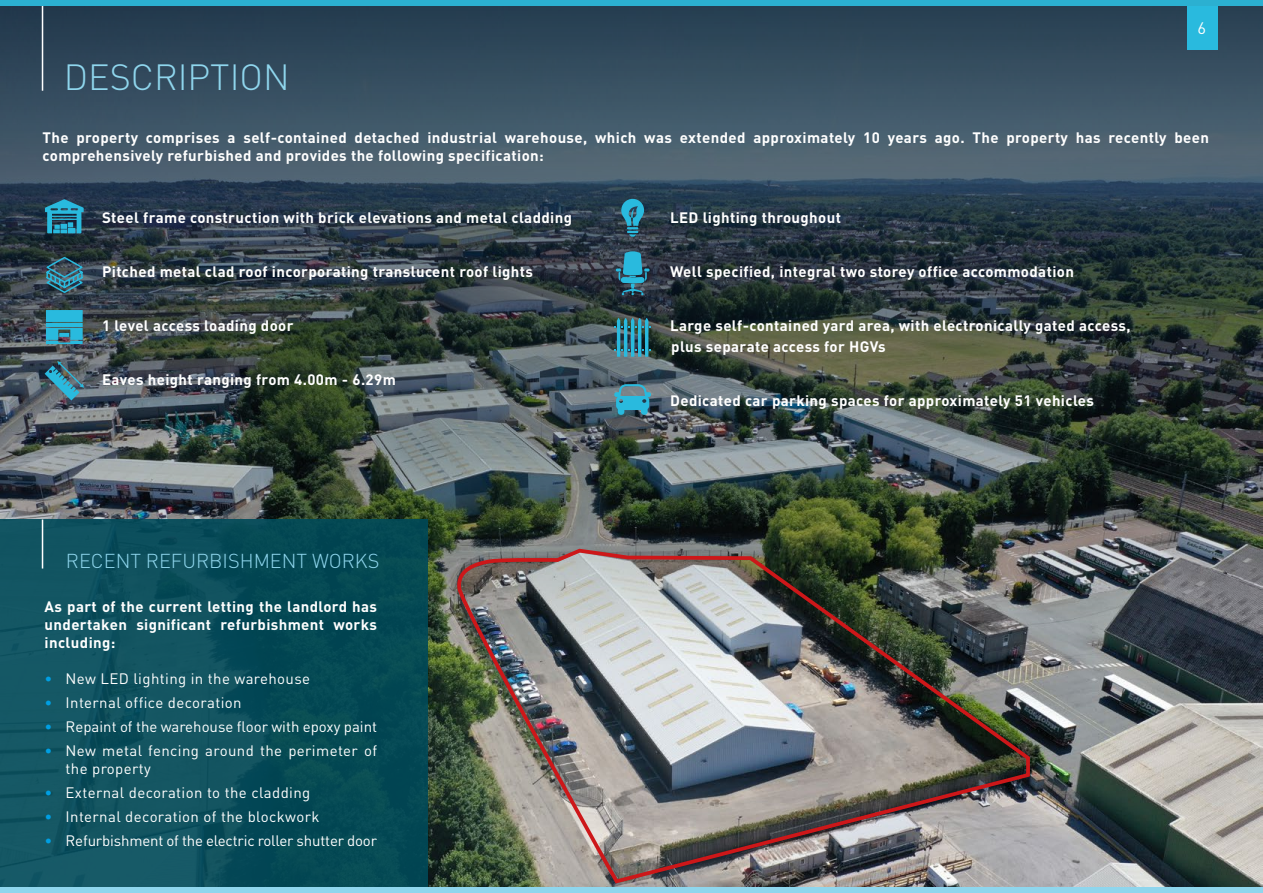
<style>
.page{position:relative;width:1263px;height:893px;background:#fff}
.page>*{position:absolute;margin:0;border:0;box-sizing:border-box;transform-origin:0 0}
.t1{font:300 36px "DIN";color:#8fd6ed}
.t2{font:300 19.95px "DIN";color:#8fd6ed}
.t3{font:16.5px "DIN";color:#fff}
.t4{font:700 15px/18px "DIN";letter-spacing:.025em;color:#fff}
.t5{font:15px/18px "DIN";letter-spacing:.025em;color:#fff}
.t6{font:15px "DIN";letter-spacing:-.01em;color:#fff}
.t7{font:15px "DIN";color:#fff}
.s1{color:#009fe3}
</style>
<div class="page">
<img style="left:427px;top:663px;width:835px;height:224px">
<img style="left:0;top:6px;width:1262px;height:657px">
<div style="left:1188px;top:3px;width:30px;height:46px;background:#29bade"></div>
<hr style="left:42px;top:3px;width:1px;height:88px;background:#fff">
<svg style="left:45px;top:361px;width:39px;height:39px;background:#467686"></svg>
<svg style="left:45px;top:199px;width:39px;height:34px"></svg>
<svg style="left:616px;top:251px;width:34px;height:44px"></svg>
<svg style="left:614px;top:384px;width:37px;height:31px"></svg>
<svg style="left:614px;top:318px;width:37px;height:39px"></svg>
<svg style="left:621px;top:199px;width:23px;height:38px"></svg>
<svg style="left:44px;top:256px;width:41px;height:38px;background:#355f6f"></svg>
<svg style="left:46px;top:310px;width:37px;height:34px"></svg>
<img style="left:457px;top:547px;width:575px;height:339px">
<div style="left:0;top:519px;width:427px;height:374px;background:linear-gradient(to right,#165765,#014650)"></div>
<div style="left:0;top:887px;width:1263px;height:6px;background:#8fd6ed"></div>
<div style="left:0;top:0;width:1263px;height:6px;background:#2bb0d1"></div>
<hr style="left:42px;top:519px;width:1px;height:49px;background:#fff">
<h1 class="t1" style="left:64px;top:55px;width:227px">DESCRIPTION</h1>
<p class="t3" style="left:1197px;top:17px;width:10px">6</p>
<p class="t4" style="left:43px;top:128px;width:1168px">The property comprises a self-contained detached industrial warehouse, which was extended approximately 10 years ago. The property has recently been comprehensively refurbished and provides the following specification:</p>
<p class="t4" style="left:102px;top:208px;width:471px">Steel frame construction with brick elevations and metal cladding</p>
<p class="t4" style="left:102px;top:262px;width:432px">Pitched metal clad roof incorporating translucent roof lights</p>
<p class="t4" style="left:102px;top:316px;width:193px">1 level access loading door</p>
<p class="t4" style="left:102px;top:370px;width:295px">Eaves height ranging from 4.00m - 6.29m</p>
<h2 class="t2" style="left:66px;top:549px;width:315px">RECENT REFURBISHMENT WORKS</h2>
<p class="t4" style="left:45px;top:597px;width:334px;text-align:justify">As part of the current letting the landlord has undertaken significant refurbishment works including:</p>
<p class="t5" style="left:45px;top:669px;width:267px"><span class="s1">•</span> New LED lighting in the warehouse</p>
<p class="t5" style="left:45px;top:693px;width:199px"><span class="s1">•</span> Internal office decoration</p>
<p class="t7" style="left:45px;top:717px;width:334px"><span class="s1">•</span> Repaint of the warehouse floor with epoxy paint</p>
<p class="t5" style="left:66px;top:741px;width:313px;text-indent:-21px"><span class="s1">•</span> New metal fencing around the perimeter of the property</p>
<p class="t5" style="left:45px;top:783px;width:267px"><span class="s1">•</span> External decoration to the cladding</p>
<p class="t5" style="left:45px;top:807px;width:276px"><span class="s1">•</span> Internal decoration of the blockwork</p>
<p class="t6" style="left:45px;top:831px;width:334px"><span class="s1">•</span> Refurbishment of the electric roller shutter door</p>
<p class="t4" style="left:670px;top:208px;width:172px">LED lighting throughout</p>
<p class="t4" style="left:670px;top:262px;width:405px">Well specified, integral two storey office accommodation</p>
<p class="t4" style="left:670px;top:316px;width:462px">Large self-contained yard area, with electronically gated access,</p>
<p class="t4" style="left:671px;top:337px;width:216px">plus separate access for HGVs</p>
<p class="t4" style="left:670px;top:391px;width:425px">Dedicated car parking spaces for approximately 51 vehicles</p>
</div>
